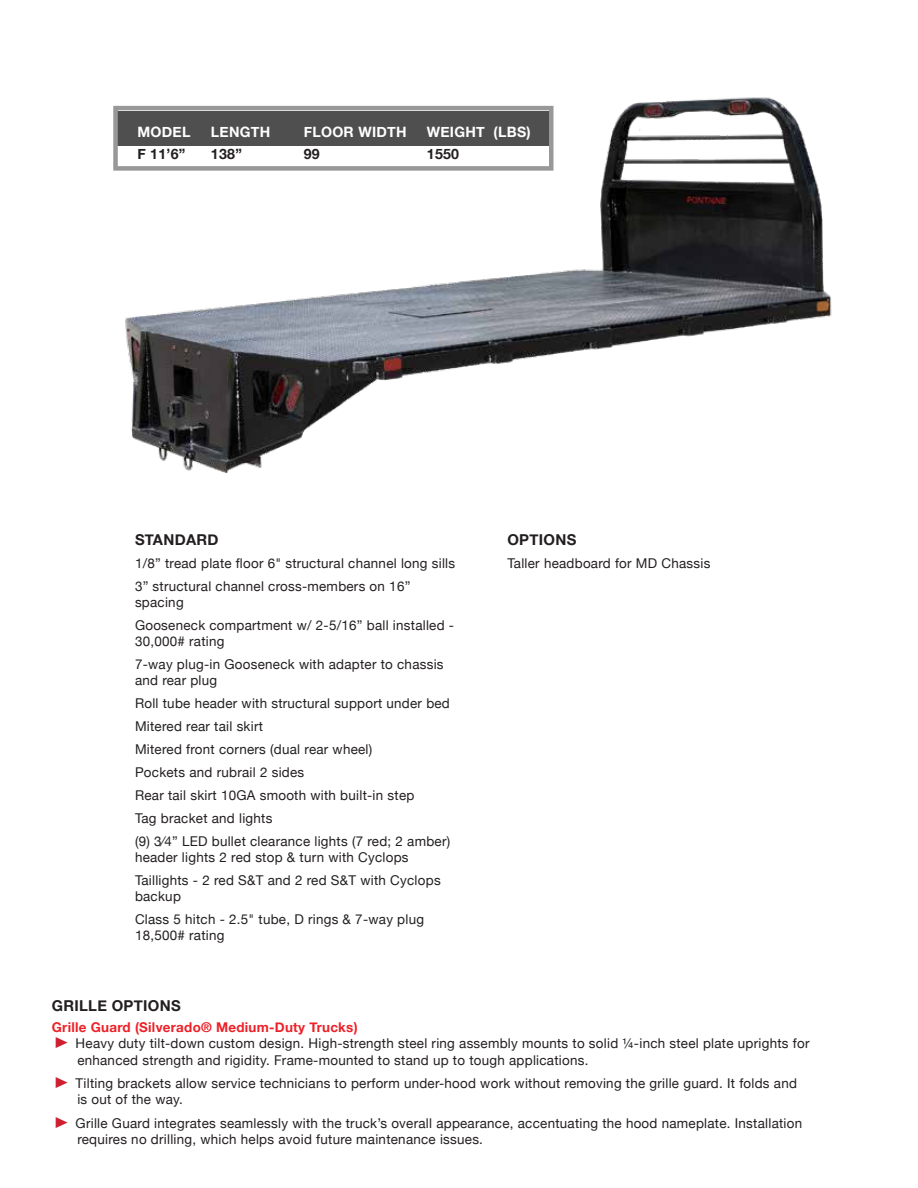
<style>
.page{position:relative;width:918px;height:1188px;background:#fff}
.page>*{position:absolute;margin:0;border:0;box-sizing:border-box;transform-origin:0 0}
.t1{font:700 15px "Helvetica Neue";letter-spacing:.02em;color:#231f20}
.t2{font:700 14.25px "Helvetica Neue";letter-spacing:.02em;color:#fff}
.t3{font:700 14.25px "Helvetica Neue";letter-spacing:.02em;color:#231f20}
.t4{font:13.5px/23px "Helvetica Neue";letter-spacing:.02em;color:#231f20}
.t5{font:700 13.5px "Helvetica Neue";letter-spacing:.02em;color:#ed2128}
</style>
<div class="page">
<img style="left:113px;top:97px;width:719px;height:377px">
<div style="left:115px;top:111px;width:437px;height:35px;background:#4f4f4f"></div>
<div style="left:113px;top:106px;width:441px;height:65px;border:4px solid #989899"></div>
<p class="t2" style="left:137px;top:121px;width:55px">MODEL</p>
<p class="t2" style="left:211px;top:121px;width:61px">LENGTH</p>
<p class="t2" style="left:304px;top:121px;width:105px">FLOOR WIDTH</p>
<p class="t2" style="left:427px;top:121px;width:105px">WEIGHT (LBS)</p>
<p class="t3" style="left:137px;top:143px;width:50px">F 11’6”</p>
<p class="t3" style="left:211px;top:143px;width:33px">138”</p>
<p class="t3" style="left:304px;top:143px;width:18px">99</p>
<p class="t3" style="left:427px;top:143px;width:34px">1550</p>
<p class="t1" style="left:135px;top:528px;width:85px">STANDARD</p>
<p class="t4" style="left:135px;top:552px;width:322px">1/8” tread plate floor 6" structural channel long sills<br>3” structural channel cross-members on 16”</p>
<p class="t4" style="left:135px;top:592px;width:321px">spacing<br>Gooseneck compartment w/ 2-5/16” ball installed -</p>
<p class="t4" style="left:135px;top:631px;width:310px">30,000# rating<br>7-way plug-in Gooseneck with adapter to chassis</p>
<p class="t4" style="left:135px;top:670px;width:317px">and rear plug<br>Roll tube header with structural support under bed Mitered rear tail skirt<br>Mitered front corners (dual rear wheel)<br>Pockets and rubrail 2 sides<br>Rear tail skirt 10GA smooth with built-in step<br>Tag bracket and lights<br>(9) 3⁄4” LED bullet clearance lights (7 red; 2 amber)</p>
<p class="t4" style="left:135px;top:847px;width:307px">header lights 2 red stop &amp; turn with Cyclops<br>Taillights - 2 red S&amp;T and 2 red S&amp;T with Cyclops</p>
<p class="t4" style="left:135px;top:886px;width:291px">backup<br>Class 5 hitch - 2.5" tube, D rings &amp; 7-way plug</p>
<p class="t4" style="left:135px;top:925px;width:91px">18,500# rating</p>
<p class="t1" style="left:507px;top:528px;width:70px">OPTIONS</p>
<p class="t4" style="left:507px;top:552px;width:205px">Taller headboard for MD Chassis</p>
<p class="t1" style="left:52px;top:994px;width:130px">GRILLE OPTIONS</p>
<p class="t5" style="left:52px;top:1016px;width:307px">Grille Guard (Silverado® Medium-Duty Trucks)</p>
<p class="t4" style="left:76px;top:1036px;width:735px;line-height:16.5px">Heavy duty tilt-down custom design. High-strength steel ring assembly mounts to solid ¼-inch steel plate uprights for enhanced strength and rigidity. Frame-mounted to stand up to tough applications.</p>
<p class="t4" style="left:76px;top:1076px;width:723px;line-height:16.5px">Tilting brackets allow service technicians to perform under-hood work without removing the grille guard. It folds and is out of the way.</p>
<p class="t4" style="left:76px;top:1115px;width:728px;line-height:16.5px">Grille Guard integrates seamlessly with the truck’s overall appearance, accentuating the hood nameplate. Installation requires no drilling, which helps avoid future maintenance issues.</p>
</div>
